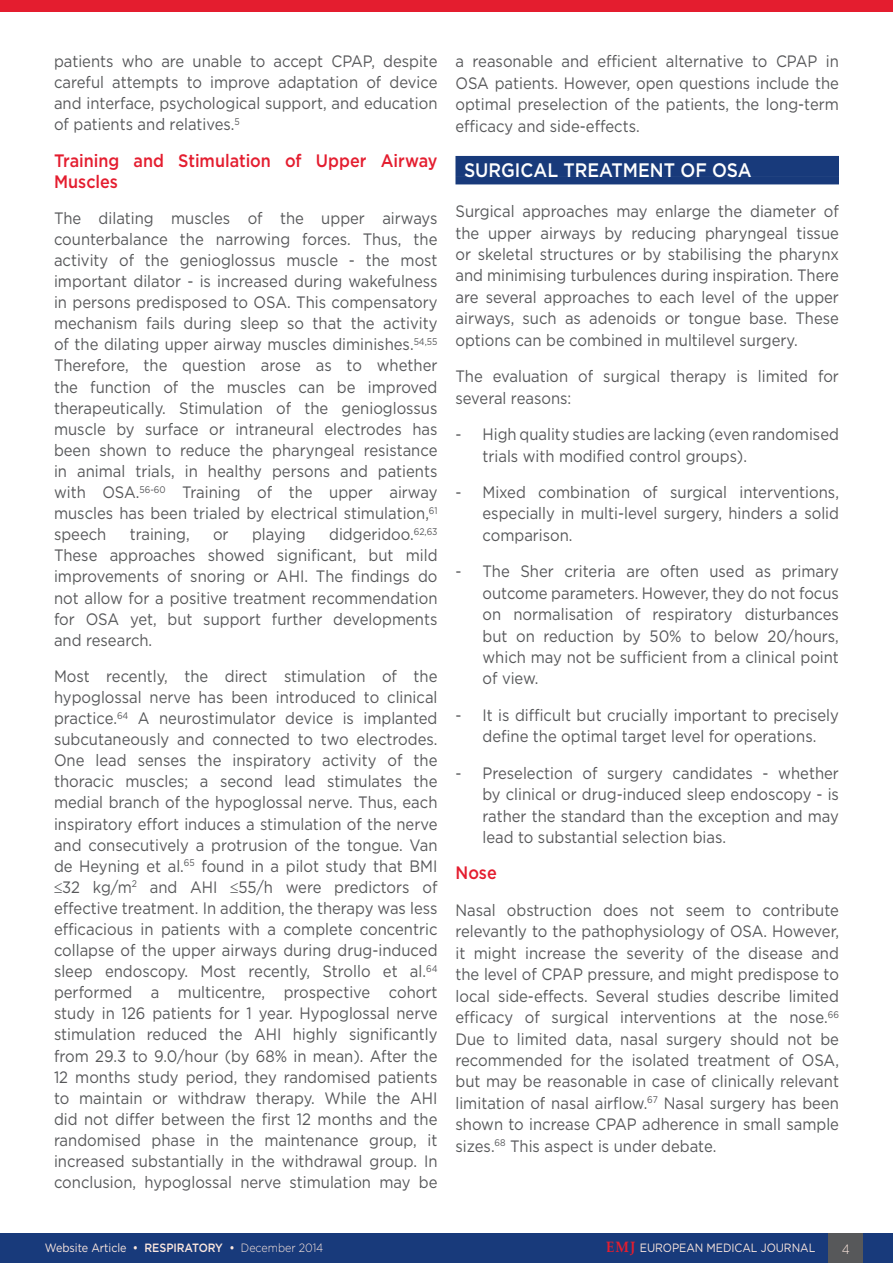
<style>
.page{position:relative;width:893px;height:1263px;background:#fff}
.page>*{position:absolute;margin:0;border:0;box-sizing:border-box;transform-origin:0 0}
.HEADING_1{font:500 19.5px "Gotham";color:#fff;scale:.9 1}
.TEXT_BODY{font:500 18px/21.1px "Gotham";color:#e41d2f;scale:.9 1}
.TEXT_BODY-2{font:16.5px/21.1px "Gotham";color:#57585a;text-align:justify;scale:.9 1}
.t1{font:300 13.5px "Gotham";color:#fce7de;scale:.9 1}
.t2{font:12px "Gotham";letter-spacing:-.005em;color:#fce7de;scale:.9 1}
.s1{font-weight:500}
.s2{font-weight:300}
.s3{font-family:"Palatino Linotype";font-weight:700;font-size:15px;color:#e41d2f}
</style>
<div class="page">
<div style="left:0;top:1233px;width:893px;height:30px;background:#183a7b"></div>
<div style="left:829px;top:1233px;width:34px;height:30px;background:#57585a"></div>
<div style="left:0;top:0;width:893px;height:11px;background:#e41d2f"></div>
<div style="left:455px;top:156px;width:384px;height:21px;background:#183a7b"></div>
<div style="left:455px;top:177px;width:384px;height:7px;background:#183a7b"></div>
<p class="TEXT_BODY-2" style="left:54px;top:50px;width:428px">patients who are unable to accept CPAP, despite careful attempts to improve adaptation of device and interface, psychological support, and education of patients and relatives.<sup>5</sup></p>
<p class="TEXT_BODY" style="left:54px;top:149px;width:428px">Training and Stimulation of Upper Airway<br>Muscles</p>
<p class="TEXT_BODY-2" style="left:54px;top:207px;width:428px">The dilating muscles of the upper airways counterbalance the narrowing forces. Thus, the activity of the genioglossus muscle - the most important dilator - is increased during wakefulness in persons predisposed to OSA. This compensatory mechanism fails during sleep so that the activity of the dilating upper airway muscles diminishes.<sup>54,55<br></sup>Therefore, the question arose as to whether the function of the muscles can be improved therapeutically. Stimulation of the genioglossus muscle by surface or intraneural electrodes has been shown to reduce the pharyngeal resistance in animal trials, in healthy persons and patients with OSA.<sup>56-60</sup> Training of the upper airway muscles has been trialed by electrical stimulation,<sup>61 </sup>speech</p>
<p class="TEXT_BODY-2" style="left:54px;top:523px;width:428px;text-indent:275px">didgeridoo.<sup>62,63<br></sup>These approaches showed significant, but mild improvements of snoring or AHI. The findings do not allow for a positive treatment recommendation for OSA yet, but support further developments and research.</p>
<p class="TEXT_BODY-2" style="left:54px;top:665px;width:428px">Most recently, the direct stimulation of the hypoglossal nerve has been introduced to clinical practice.<sup>64</sup> A neurostimulator device is implanted subcutaneously and connected to two electrodes.<br>One lead senses the inspiratory activity of the thoracic muscles; a second lead stimulates the medial branch of the hypoglossal nerve. Thus, each inspiratory effort induces a stimulation of the nerve and consecutively a protrusion of the tongue. Van de Heyning et al.<sup>65</sup> found in a pilot study that BMI ≤32 kg/m<sup>2</sup> and AHI ≤55/h were predictors of effective treatment. In addition, the therapy was less efficacious in patients with a complete concentric collapse of the upper airways during drug-induced sleep endoscopy. Most recently, Strollo et al.<sup>64 </sup>performed a multicentre, prospective cohort study in 126 patients for 1 year. Hypoglossal nerve stimulation reduced the AHI highly significantly from 29.3 to 9.0/hour (by 68% in mean). After the 12 months study period, they randomised patients to maintain or withdraw therapy. While the AHI did not differ between the first 12 months and the randomised phase in the maintenance group, it increased substantially in the withdrawal group. In conclusion, hypoglossal nerve stimulation may be</p>
<p class="TEXT_BODY-2" style="left:130px;top:523px;width:68px">training,</p>
<p class="TEXT_BODY-2" style="left:213px;top:523px;width:19px">or</p>
<p class="TEXT_BODY-2" style="left:252px;top:523px;width:61px">playing</p>
<p class="TEXT_BODY-2" style="left:455px;top:50px;width:428px">a reasonable and efficient alternative to CPAP in OSA patients. However, open questions include the optimal preselection of the patients, the long-term efficacy and side-effects.</p>
<p class="HEADING_1" style="left:464px;top:157px;width:321px">SURGICAL TREATMENT OF OSA</p>
<p class="TEXT_BODY-2" style="left:455px;top:200px;width:428px">Surgical approaches may enlarge the diameter of the upper airways by reducing pharyngeal tissue or skeletal structures or by stabilising the pharynx and minimising turbulences during inspiration. There are several approaches to each level of the upper airways, such as adenoids or tongue base. These options can be combined in multilevel surgery.</p>
<p class="TEXT_BODY-2" style="left:455px;top:365px;width:428px">The evaluation of surgical therapy is limited for several reasons:</p>
<p class="TEXT_BODY-2" style="left:482px;top:423px;width:398px;text-indent:-27px">- High quality studies are lacking (even randomised trials with modified control groups).</p>
<p class="TEXT_BODY-2" style="left:482px;top:481px;width:398px;text-indent:-27px">- Mixed combination of surgical interventions, especially in multi-level surgery, hinders a solid comparison.</p>
<p class="TEXT_BODY-2" style="left:482px;top:560px;width:398px;text-indent:-27px">- The Sher criteria are often used as primary outcome parameters. However, they do not focus on normalisation of respiratory disturbances but on reduction by 50% to below 20/hours, which may not be sufficient from a clinical point of view.</p>
<p class="TEXT_BODY-2" style="left:455px;top:704px;width:428px;text-align:center">- It is difficult but crucially important to precisely define the optimal target level for operations.</p>
<p class="TEXT_BODY-2" style="left:482px;top:762px;width:398px;text-indent:-27px">- Preselection of surgery candidates - whether by clinical or drug-induced sleep endoscopy - is rather the standard than the exception and may lead to substantial selection bias.</p>
<p class="TEXT_BODY" style="left:455px;top:862px;width:47px">Nose</p>
<p class="TEXT_BODY-2" style="left:455px;top:899px;width:428px">Nasal obstruction does not seem to contribute relevantly to the pathophysiology of OSA. However, it might increase the severity of the disease and the level of CPAP pressure, and might predispose to local side-effects. Several studies describe limited efficacy of surgical interventions at the nose.<sup>66<br></sup>Due to limited data, nasal surgery should not be recommended for the isolated treatment of OSA, but may be reasonable in case of clinically relevant limitation of nasal airflow.<sup>67</sup> Nasal surgery has been shown to increase CPAP adherence in small sample sizes.<sup>68</sup> This aspect is under debate.</p>
<p class="t2" style="left:45px;top:1240px;width:311px">Website Article <span class="s1">• RESPIRATORY •</span> <span class="s2">December 2014</span></p>
<p class="t2" style="left:606px;top:1240px;width:234px"><span class="s3">EMJ</span> EUROPEAN MEDICAL JOURNAL</p>
<p class="t1" style="left:842px;top:1240px;width:10px">4</p>
</div>
